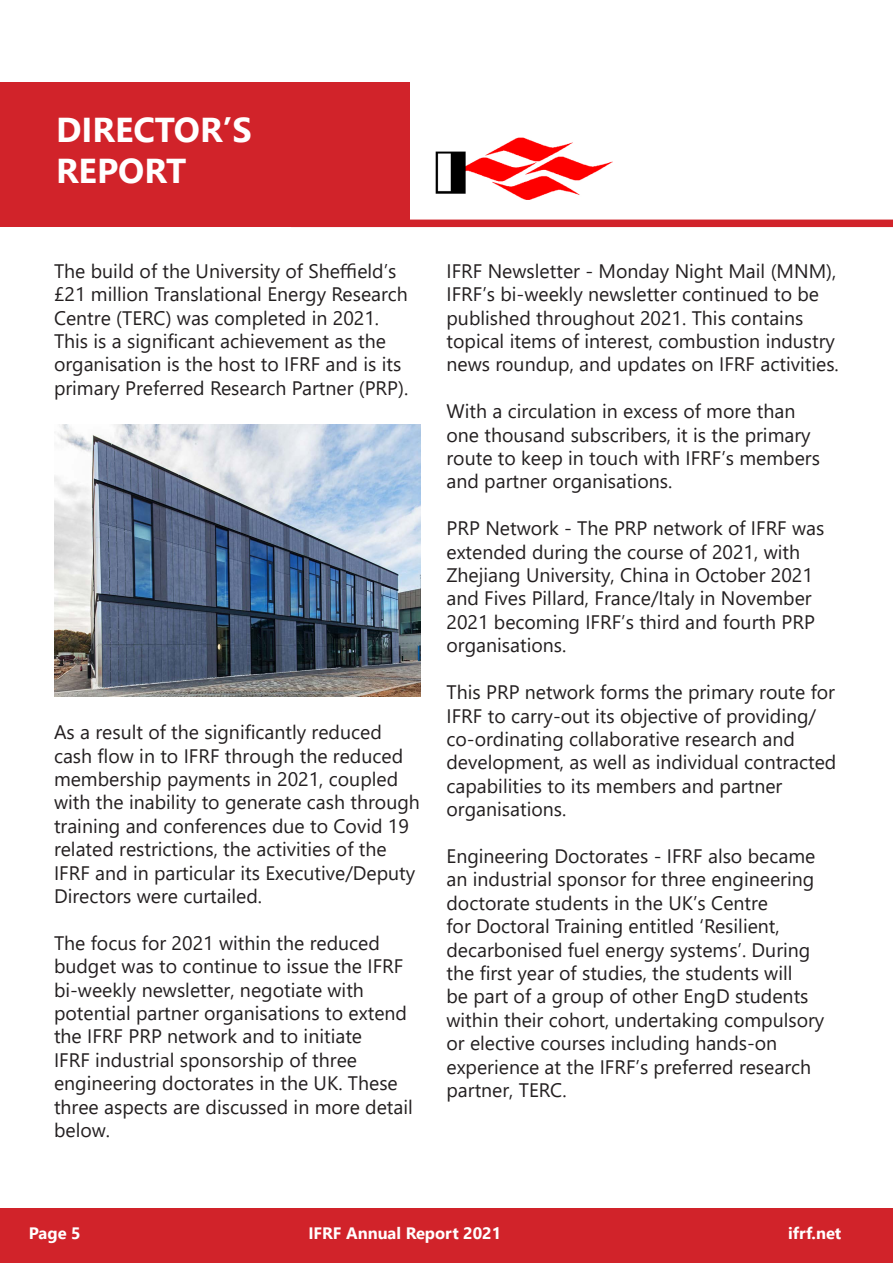
<style>
.page{position:relative;width:893px;height:1263px;background:#fff}
.page>*{position:absolute;margin:0;border:0;box-sizing:border-box;transform-origin:0 0}
.t1{font:700 34.5px "Segoe UI";color:#fff}
.t2{font:19.5px/23.4px "Segoe UI";color:#231f20}
.t3{font:700 16.5px "Segoe UI";color:#fff}
</style>
<div class="page">
<div style="left:0;top:1209px;width:893px;height:54px;background:#d1232a"></div>
<div style="left:0;top:83px;width:410px;height:144px;background:#d1232a"></div>
<div style="left:291px;top:220px;width:602px;height:7px;background:#d1232a"></div>
<img style="left:436px;top:138px;width:177px;height:61px">
<img style="left:54px;top:424px;width:367px;height:272px">
<p class="t1" style="left:56px;top:97px;width:197px">DIRECTOR’S</p>
<p class="t1" style="left:56px;top:138px;width:132px">REPORT</p>
<p class="t2" style="left:54px;top:257px;width:356px">The build of the University of Sheffield’s £21 million Translational Energy Research Centre (TERC) was completed in 2021.<br>This is a significant achievement as the organisation is the host to IFRF and is its primary Preferred Research Partner (PRP).</p>
<p class="t2" style="left:446px;top:257px;width:394px">IFRF Newsletter - Monday Night Mail (MNM), IFRF’s bi-weekly newsletter continued to be published throughout 2021. This contains topical items of interest, combustion industry news roundup, and updates on IFRF activities.</p>
<p class="t2" style="left:446px;top:398px;width:350px">With a circulation in excess of more than</p>
<p class="t2" style="left:446px;top:421px;width:375px">one thousand subscribers, it is the primary route to keep in touch with IFRF’s members and partner organisations.</p>
<p class="t2" style="left:446px;top:515px;width:379px">PRP Network - The PRP network of IFRF was extended during the course of 2021, with Zhejiang University, China in October 2021 and Fives Pillard, France/Italy in November 2021 becoming IFRF’s third and fourth PRP organisations.</p>
<p class="t2" style="left:446px;top:679px;width:391px">This PRP network forms the primary route for IFRF to carry-out its objective of providing/ co-ordinating collaborative research and development, as well as individual contracted capabilities to its members and partner organisations.</p>
<p class="t2" style="left:446px;top:842px;width:370px">Engineering Doctorates - IFRF also became an industrial sponsor for three engineering</p>
<p class="t2" style="left:446px;top:889px;width:379px">doctorate students in the UK’s Centre<br>for Doctoral Training entitled ‘Resilient, decarbonised fuel energy systems’. During the first year of studies, the students will<br>be part of a group of other EngD students within their cohort, undertaking compulsory or elective courses including hands-on experience at the IFRF’s preferred research partner, TERC.</p>
<p class="t2" style="left:54px;top:719px;width:367px">As a result of the significantly reduced cash flow in to IFRF through the reduced membership payments in 2021, coupled with the inability to generate cash through training and conferences due to Covid 19 related restrictions, the activities of the IFRF and in particular its Executive/Deputy Directors were curtailed.</p>
<p class="t2" style="left:54px;top:929px;width:360px">The focus for 2021 within the reduced budget was to continue to issue the IFRF bi-weekly newsletter, negotiate with potential partner organisations to extend the IFRF PRP network and to initiate<br>IFRF industrial sponsorship of three engineering doctorates in the UK. These three aspects are discussed in more detail below.</p>
<p class="t3" style="left:29px;top:1217px;width:53px">Page 5</p>
<p class="t3" style="left:308px;top:1217px;width:194px">IFRF Annual Report 2021</p>
<p class="t3" style="left:788px;top:1217px;width:55px">ifrf.net</p>
</div>
